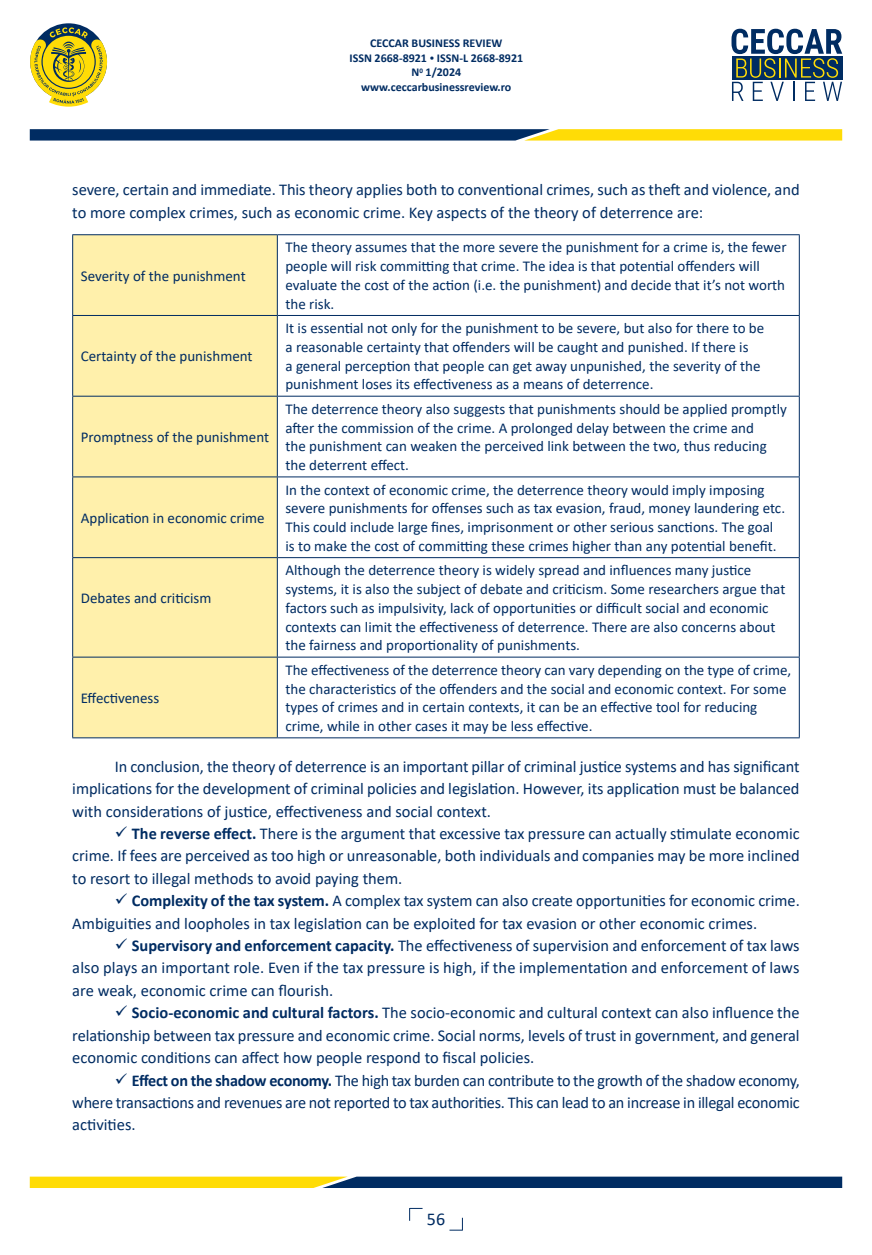
<style>
.page{position:relative;width:872px;height:1255px;background:#fff}
.page>*{position:absolute;margin:0;border:0;box-sizing:border-box;transform-origin:0 0}
.t1{font:18px "Calibri";color:#002c62}
.t2{font:16.5px/22.4px "Calibri";color:#002c62;text-align:justify}
.t3{font:15px/18.8px "Calibri";color:#002c62}
.t4{font:700 12px/14.4px "Calibri";color:#002c62;text-align:center}
.s1{font-size:9px}
.s2{font-weight:700}
</style>
<div class="page">
<svg style="left:409px;top:1207px;width:13px;height:13px"></svg>
<svg style="left:30px;top:27px;width:77px;height:80px"></svg>
<svg style="left:731px;top:29px;width:111px;height:72px"></svg>
<svg style="left:30px;top:129px;width:812px;height:11px;background:#637144"></svg>
<svg style="left:30px;top:1176px;width:812px;height:11px;background:#6a774c"></svg>
<svg style="left:449px;top:1217px;width:14px;height:13px"></svg>
<div style="left:73px;top:235px;width:204px;height:502px;background:#fff0ab"></div>
<hr style="left:72px;top:234px;width:205px;height:1px;background:#002c62">
<hr style="left:72px;top:235px;width:1px;height:80px;background:#002c62">
<hr style="left:277px;top:234px;width:522px;height:1px;background:#002c62">
<hr style="left:277px;top:235px;width:1px;height:80px;background:#002c62">
<hr style="left:799px;top:235px;width:1px;height:80px;background:#002c62">
<hr style="left:72px;top:315px;width:205px;height:1px;background:#002c62">
<hr style="left:72px;top:316px;width:1px;height:80px;background:#002c62">
<hr style="left:277px;top:315px;width:522px;height:1px;background:#002c62">
<hr style="left:277px;top:316px;width:1px;height:80px;background:#002c62">
<hr style="left:799px;top:316px;width:1px;height:80px;background:#002c62">
<hr style="left:72px;top:396px;width:205px;height:1px;background:#002c62">
<hr style="left:72px;top:396px;width:1px;height:80px;background:#002c62">
<hr style="left:277px;top:396px;width:522px;height:1px;background:#002c62">
<hr style="left:277px;top:396px;width:1px;height:80px;background:#002c62">
<hr style="left:799px;top:396px;width:1px;height:80px;background:#002c62">
<hr style="left:72px;top:476px;width:205px;height:1px;background:#002c62">
<hr style="left:72px;top:477px;width:1px;height:80px;background:#002c62">
<hr style="left:277px;top:476px;width:522px;height:1px;background:#002c62">
<hr style="left:277px;top:477px;width:1px;height:80px;background:#002c62">
<hr style="left:799px;top:477px;width:1px;height:80px;background:#002c62">
<hr style="left:72px;top:557px;width:205px;height:1px;background:#002c62">
<hr style="left:72px;top:558px;width:1px;height:98px;background:#002c62">
<hr style="left:277px;top:557px;width:522px;height:1px;background:#002c62">
<hr style="left:277px;top:558px;width:1px;height:98px;background:#002c62">
<hr style="left:799px;top:558px;width:1px;height:98px;background:#002c62">
<hr style="left:72px;top:656px;width:205px;height:1px;background:#002c62">
<hr style="left:72px;top:657px;width:1px;height:80px;background:#002c62">
<hr style="left:277px;top:656px;width:522px;height:1px;background:#002c62">
<hr style="left:277px;top:657px;width:1px;height:80px;background:#002c62">
<hr style="left:799px;top:657px;width:1px;height:80px;background:#002c62">
<hr style="left:72px;top:737px;width:205px;height:1px;background:#002c62">
<hr style="left:277px;top:737px;width:522px;height:1px;background:#002c62">
<p class="t4" style="left:349px;top:36px;width:175px">CECCAR BUSINESS REVIEW<br>ISSN 2668-8921 <span class="s1">•</span> ISSN-L 2668-8921<br>N<sup>0</sup> 1/2024 www.ceccarbusinessreview.ro</p>
<p class="t2" style="left:72px;top:178px;width:729px">severe, certain and immediate. This theory applies both to conventional crimes, such as theft and violence, and to more complex crimes, such as economic crime. Key aspects of the theory of deterrence are:</p>
<p class="t3" style="left:81px;top:266px;width:166px">Severity of the punishment</p>
<p class="t3" style="left:81px;top:346px;width:173px">Certainty of the punishment</p>
<p class="t3" style="left:81px;top:427px;width:190px">Promptness of the punishment</p>
<p class="t3" style="left:81px;top:508px;width:185px">Application in economic crime</p>
<p class="t3" style="left:81px;top:588px;width:132px">Debates and criticism</p>
<p class="t3" style="left:285px;top:238px;width:502px">The theory assumes that the more severe the punishment for a crime is, the fewer people will risk committing that crime. The idea is that potential offenders will evaluate the cost of the action (i.e. the punishment) and decide that it’s not worth the risk.</p>
<p class="t3" style="left:285px;top:318px;width:480px">It is essential not only for the punishment to be severe, but also for there to be a reasonable certainty that offenders will be caught and punished. If there is<br>a general perception that people can get away unpunished, the severity of the punishment loses its effectiveness as a means of deterrence.</p>
<p class="t3" style="left:285px;top:399px;width:503px">The deterrence theory also suggests that punishments should be applied promptly after the commission of the crime. A prolonged delay between the crime and<br>the punishment can weaken the perceived link between the two, thus reducing the deterrent effect.</p>
<p class="t3" style="left:285px;top:480px;width:501px">In the context of economic crime, the deterrence theory would imply imposing severe punishments for offenses such as tax evasion, fraud, money laundering etc.<br>This could include large fines, imprisonment or other serious sanctions. The goal is to make the cost of committing these crimes higher than any potential benefit.</p>
<p class="t3" style="left:285px;top:560px;width:501px">Although the deterrence theory is widely spread and influences many justice systems, it is also the subject of debate and criticism. Some researchers argue that factors such as impulsivity, lack of opportunities or difficult social and economic contexts can limit the effectiveness of deterrence. There are also concerns about the fairness and proportionality of punishments.</p>
<p class="t3" style="left:285px;top:660px;width:507px">The effectiveness of the deterrence theory can vary depending on the type of crime, the characteristics of the offenders and the social and economic context. For some types of crimes and in certain contexts, it can be an effective tool for reducing crime, while in other cases it may be less effective.</p>
<p class="t2" style="left:72px;top:754px;width:728px;text-indent:43px">In conclusion, the theory of deterrence is an important pillar of criminal justice systems and has significant implications for the development of criminal policies and legislation. However, its application must be balanced with considerations of justice, effectiveness and social context.</p>
<p class="t2" style="left:72px;top:821px;width:729px;text-indent:43px">✓ <span class="s2">The reverse effect.</span> There is the argument that excessive tax pressure can actually stimulate economic crime. If fees are perceived as too high or unreasonable, both individuals and companies may be more inclined to resort to illegal methods to avoid paying them.</p>
<p class="t2" style="left:72px;top:889px;width:729px;text-indent:43px">✓ <span class="s2">Complexity of the tax system.</span> A complex tax system can also create opportunities for economic crime.<br>Ambiguities and loopholes in tax legislation can be exploited for tax evasion or other economic crimes.</p>
<p class="t2" style="left:72px;top:933px;width:729px;text-indent:43px">✓ <span class="s2">Supervisory and enforcement capacity.</span> The effectiveness of supervision and enforcement of tax laws also plays an important role. Even if the tax pressure is high, if the implementation and enforcement of laws are weak, economic crime can flourish.</p>
<p class="t2" style="left:72px;top:1001px;width:729px;text-indent:43px">✓ <span class="s2">Socio-economic and cultural factors.</span> The socio-economic and cultural context can also influence the relationship between tax pressure and economic crime. Social norms, levels of trust in government, and general economic conditions can affect how people respond to fiscal policies.</p>
<p class="t2" style="left:72px;top:1068px;width:729px;text-indent:43px">✓ <span class="s2">Effect on the shadow economy.</span> The high tax burden can contribute to the growth of the shadow economy, where transactions and revenues are not reported to tax authorities. This can lead to an increase in illegal economic activities.</p>
<p class="t3" style="left:81px;top:688px;width:80px">Effectiveness</p>
<p class="t1" style="left:427px;top:1206px;width:20px">56</p>
</div>
